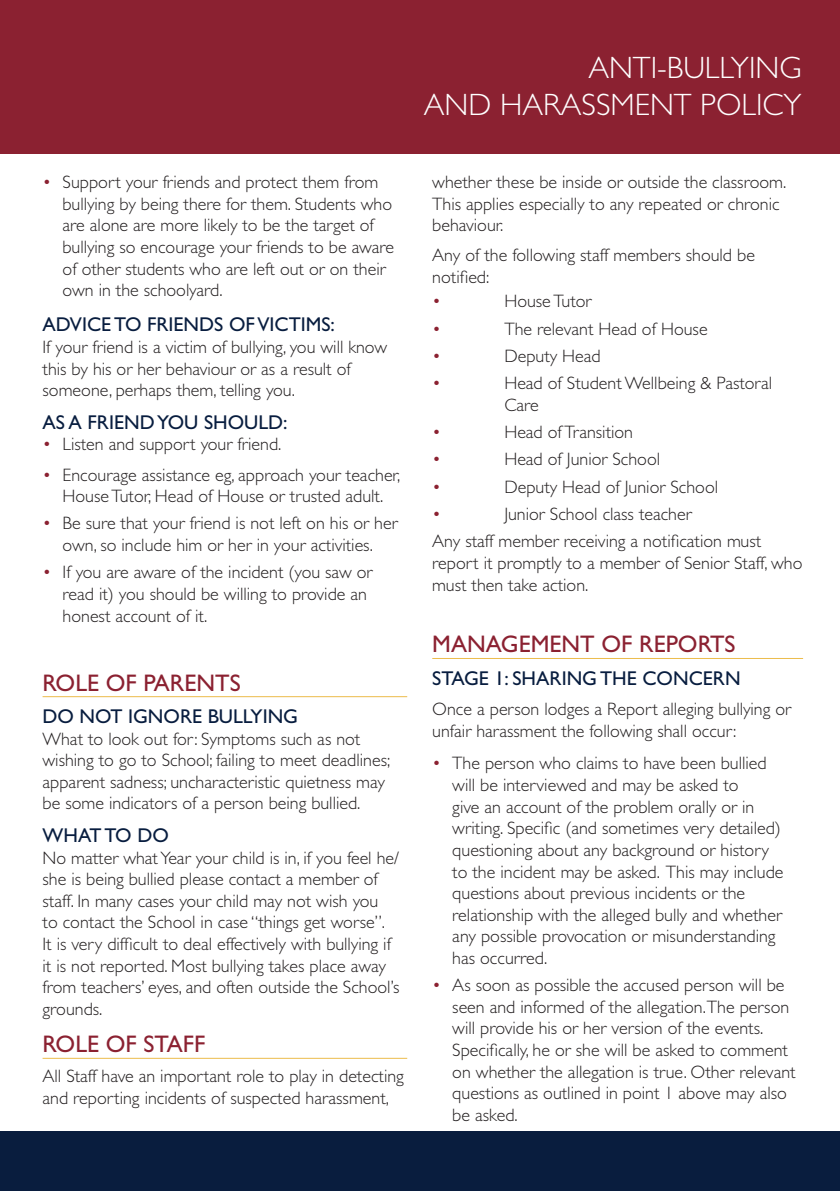
<style>
.page{position:relative;width:840px;height:1191px;background:#fff}
.page>*{position:absolute;margin:0;border:0;box-sizing:border-box;transform-origin:0 0}
.t1{font:300 31px/37.2px "Gill Sans Std";color:#fff;text-align:right}
.t2{font:24px "Gill Sans Std";color:#8b2131}
.t3{font:20px "Gill Sans Std";color:#081d3f}
.t4{font:300 18px/21.6px "Gill Sans Std";color:#231f20}
.t5{font:300 18px "Gill Sans Std";color:#8b2131}
.s1{color:#8b2131}
</style>
<div class="page">
<div style="left:0;top:1131px;width:839px;height:60px;background:#091d3e"></div>
<div style="left:0;top:0;width:839px;height:153px;background:#8b2131"></div>
<hr style="left:43px;top:696px;width:364px;height:1px;background:#ecbc4b">
<hr style="left:43px;top:1057px;width:364px;height:1px;background:#ecbc4b">
<hr style="left:432px;top:658px;width:370px;height:1px;background:#ecbc4b">
<p class="t1" style="left:423px;top:49px;width:379px">ANTI-BULLYING<br>AND HARASSMENT POLICY</p>
<p class="t4" style="left:63px;top:171px;width:333px;text-indent:-20px"><span class="s1">•</span> Support your friends and protect them from bullying by being there for them. Students who are alone are more likely to be the target of bullying so encourage your friends to be aware of other students who are left out or on their own in the schoolyard.</p>
<p class="t3" style="left:43px;top:313px;width:294px">ADVICE TO FRIENDS OF VICTIMS:</p>
<p class="t4" style="left:43px;top:336px;width:346px">If your friend is a victim of bullying, you will know this by his or her behaviour or as a result of someone, perhaps them, telling you.</p>
<p class="t3" style="left:43px;top:410px;width:246px">AS A FRIEND YOU SHOULD:</p>
<p class="t4" style="left:43px;top:434px;width:240px"><span class="s1">•</span> Listen and support your friend.</p>
<p class="t4" style="left:43px;top:464px;width:359px;text-align:center"><span class="s1">•</span> Encourage assistance eg, approach your teacher,<br>House Tutor, Head of House or trusted adult.</p>
<p class="t4" style="left:43px;top:513px;width:356px;text-align:center"><span class="s1">•</span> Be sure that your friend is not left on his or her own, so include him or her in your activities.</p>
<p class="t4" style="left:63px;top:561px;width:311px;text-indent:-20px"><span class="s1">•</span> If you are aware of the incident (you saw or read it) you should be willing to provide an honest account of it.</p>
<p class="t2" style="left:43px;top:668px;width:199px">ROLE OF PARENTS</p>
<p class="t3" style="left:43px;top:705px;width:257px">DO NOT IGNORE BULLYING</p>
<p class="t4" style="left:43px;top:728px;width:349px">What to look out for: Symptoms such as not wishing to go to School; failing to meet deadlines; apparent sadness; uncharacteristic quietness may be some indicators of a person being bullied.</p>
<p class="t3" style="left:43px;top:823px;width:128px">WHAT TO DO</p>
<p class="t4" style="left:43px;top:847px;width:358px">No matter what Year your child is in, if you feel he/ she is being bullied please contact a member of staff. In many cases your child may not wish you<br>to contact the School in case “things get worse”.<br>It is very difficult to deal effectively with bullying if it is not reported. Most bullying takes place away from teachers’ eyes, and often outside the School’s grounds.</p>
<p class="t2" style="left:43px;top:1030px;width:164px">ROLE OF STAFF</p>
<p class="t4" style="left:43px;top:1065px;width:362px">All Staff have an important role to play in detecting and reporting incidents of suspected harassment,</p>
<p class="t4" style="left:432px;top:171px;width:355px">whether these be inside or outside the classroom.<br>This applies especially to any repeated or chronic behaviour.</p>
<p class="t4" style="left:432px;top:245px;width:324px">Any of the following staff members should be notified:</p>
<p class="t5" style="left:432px;top:291px;width:10px">•</p>
<p class="t4" style="left:504px;top:291px;width:89px">House Tutor</p>
<p class="t5" style="left:432px;top:318px;width:10px">•</p>
<p class="t4" style="left:504px;top:318px;width:205px">The relevant Head of House</p>
<p class="t5" style="left:432px;top:346px;width:10px">•</p>
<p class="t4" style="left:504px;top:345px;width:98px">Deputy Head</p>
<p class="t5" style="left:432px;top:373px;width:10px">•</p>
<p class="t4" style="left:504px;top:373px;width:269px">Head of Student Wellbeing &amp; Pastoral<br>Care</p>
<p class="t5" style="left:432px;top:422px;width:10px">•</p>
<p class="t4" style="left:504px;top:421px;width:130px">Head of Transition</p>
<p class="t5" style="left:432px;top:449px;width:10px">•</p>
<p class="t4" style="left:504px;top:449px;width:157px">Head of Junior School</p>
<p class="t5" style="left:432px;top:476px;width:10px">•</p>
<p class="t4" style="left:504px;top:476px;width:215px">Deputy Head of Junior School</p>
<p class="t5" style="left:432px;top:504px;width:10px">•</p>
<p class="t4" style="left:504px;top:503px;width:189px">Junior School class teacher</p>
<p class="t4" style="left:432px;top:530px;width:371px">Any staff member receiving a notification must report it promptly to a member of Senior Staff, who must then take action.</p>
<p class="t2" style="left:432px;top:630px;width:304px">MANAGEMENT OF REPORTS</p>
<p class="t3" style="left:432px;top:666px;width:310px">STAGE 1: SHARING THE CONCERN</p>
<p class="t4" style="left:432px;top:698px;width:360px">Once a person lodges a Report alleging bullying or unfair harassment the following shall occur:</p>
<p class="t4" style="left:452px;top:753px;width:332px;text-indent:-20px"><span class="s1">•</span> The person who claims to have been bullied will be interviewed and may be asked to<br>give an account of the problem orally or in writing. Specific (and sometimes very detailed) questioning about any background or history to the incident may be asked. This may include questions about previous incidents or the relationship with the alleged bully and whether any possible provocation or misunderstanding has occurred.</p>
<p class="t4" style="left:452px;top:974px;width:344px;text-indent:-20px"><span class="s1">•</span> As soon as possible the accused person will be seen and informed of the allegation.The person will provide his or her version of the events.<br>Specifically, he or she will be asked to comment on whether the allegation is true. Other relevant questions as outlined in point 1 above may also be asked.</p>
</div>
